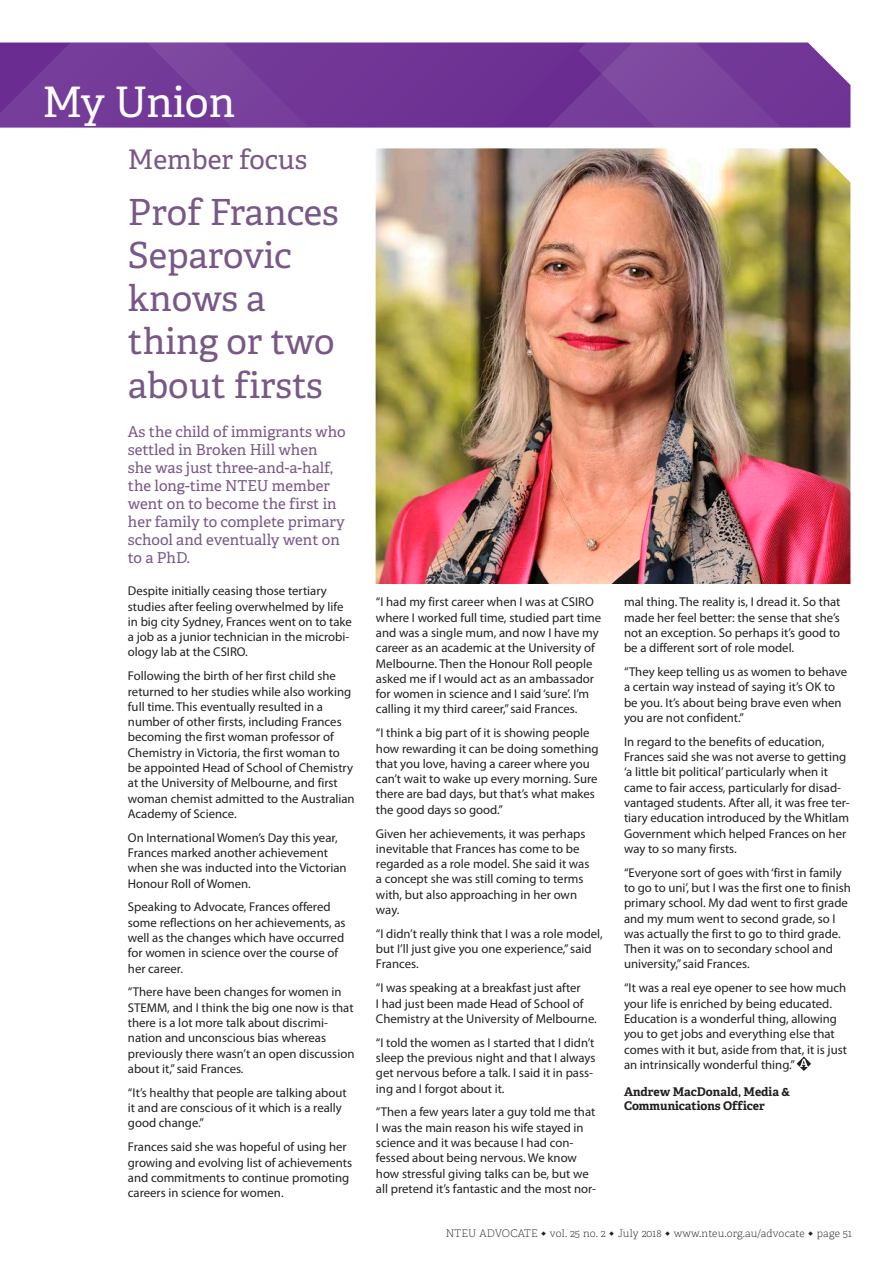
<style>
.page{position:relative;width:893px;height:1263px;background:#fff}
.page>*{position:absolute;margin:0;border:0;box-sizing:border-box;transform-origin:0 0}
.t1{font:42px "Adelle Basic";letter-spacing:-.01em;color:#fff}
.t2{font:36px/43.2px "Adelle Basic";color:#785887}
.t3{font:27px "Adelle Basic";color:#785887}
.body_text_intro_Upda{font:15px/18px "Adelle Basic";color:#785887}
.body_text{font:12.75px/15.3px "Myriad Pro";color:#231f20}
.By-line{font:700 12px/14.4px "Adelle Basic";color:#231f20}
.t4{font:100 10.5px "Adelle";letter-spacing:.02em;color:#231f20}
</style>
<div class="page">
<svg style="left:0;top:43px;width:850px;height:85px;background:#753c99"></svg>
<svg style="left:797px;top:1056px;width:14px;height:15px"></svg>
<img style="left:376px;top:148px;width:474px;height:436px">
<h1 class="t1" style="left:43px;top:77px;width:194px">My Union</h1>
<h4 class="t3" style="left:128px;top:143px;width:181px">Member focus</h4>
<h3 class="t2" style="left:128px;top:191px;width:212px">Prof Frances<br>Separovic knows a thing or two about firsts</h3>
<p class="body_text_intro_Upda" style="left:128px;top:423px;width:219px">As the child of immigrants who settled in Broken Hill when<br>she was just three-and-a-half, the long-time NTEU member went on to become the first in her family to complete primary school and eventually went on to a PhD.</p>
<p class="body_text" style="left:128px;top:583px;width:226px">Despite initially ceasing those tertiary studies after feeling overwhelmed by life in big city Sydney, Frances went on to take a job as a junior technician in the microbi&shy;ology lab at the CSIRO.</p>
<p class="body_text" style="left:128px;top:668px;width:228px">Following the birth of her first child she returned to her studies while also working full time. This eventually resulted in a number of other firsts, including Frances becoming the first woman professor of Chemistry in Victoria, the first woman to be appointed Head of School of Chemistry at the University of Melbourne, and first woman chemist admitted to the Australian Academy of Science.</p>
<p class="body_text" style="left:128px;top:830px;width:220px">On International Women’s Day this year, Frances marked another achievement when she was inducted into the Victorian Honour Roll of Women.</p>
<p class="body_text" style="left:128px;top:899px;width:219px">Speaking to Advocate, Frances offered some reflections on her achievements, as well as the changes which have occurred for women in science over the course of her career.</p>
<p class="body_text" style="left:128px;top:984px;width:228px">“There have been changes for women in STEMM, and I think the big one now is that there is a lot more talk about discrimi&shy;nation and unconscious bias whereas previously there wasn’t an open discussion about it,” said Frances.</p>
<p class="body_text" style="left:128px;top:1085px;width:220px">“It’s healthy that people are talking about it and are conscious of it which is a really good change.”</p>
<p class="body_text" style="left:128px;top:1139px;width:226px">Frances said she was hopeful of using her growing and evolving list of achievements and commitments to continue promoting careers in science for women.</p>
<p class="body_text" style="left:376px;top:594px;width:227px">“I had my first career when I was at CSIRO where I worked full time, studied part time and was a single mum, and now I have my career as an academic at the University of Melbourne. Then the Honour Roll people asked me if I would act as an ambassador for women in science and I said ‘sure’. I’m calling it my third career,” said Frances.</p>
<p class="body_text" style="left:376px;top:725px;width:224px">“I think a big part of it is showing people how rewarding it can be doing something that you love, having a career where you can’t wait to wake up every morning. Sure there are bad days, but that’s what makes the good days so good.”</p>
<p class="body_text" style="left:376px;top:825px;width:215px">Given her achievements, it was perhaps inevitable that Frances has come to be regarded as a role model. She said it was a concept she was still coming to terms with, but also approaching in her own way.</p>
<p class="body_text" style="left:376px;top:926px;width:228px">“I didn’t really think that I was a role model, but I’ll just give you one experience,” said<br>Frances.</p>
<p class="body_text" style="left:376px;top:980px;width:222px">“I was speaking at a breakfast just after<br>I had just been made Head of School of<br>Chemistry at the University of Melbourne.</p>
<p class="body_text" style="left:376px;top:1034px;width:221px">“I told the women as I started that I didn’t sleep the previous night and that I always get nervous before a talk. I said it in pass&shy;ing and I forgot about it.</p>
<p class="body_text" style="left:376px;top:1104px;width:222px">“Then a few years later a guy told me that I was the main reason his wife stayed in science and it was because I had con&shy;fessed about being nervous. We know how stressful giving talks can be, but we all pretend it’s fantastic and the most nor-</p>
<p class="body_text" style="left:624px;top:594px;width:218px;text-align:justify">mal thing. The reality is, I dread it. So that made her feel better: the sense that she’s not an exception. So perhaps it’s good to be a different sort of role model.</p>
<p class="body_text" style="left:624px;top:664px;width:225px">“They keep telling us as women to behave a certain way instead of saying it’s OK to be you. It’s about being brave even when you are not confident.”</p>
<p class="body_text" style="left:624px;top:734px;width:227px">In regard to the benefits of education, Frances said she was not averse to getting ‘a little bit political’ particularly when it came to fair access, particularly for disad&shy;vantaged students. After all, it was free ter&shy;tiary education introduced by the Whitlam Government which helped Frances on her way to so many firsts.</p>
<p class="body_text" style="left:624px;top:864px;width:228px">“Everyone sort of goes with ‘first in family to go to uni’, but I was the first one to finish primary school. My dad went to first grade and my mum went to second grade, so I was actually the first to go to third grade.<br>Then it was on to secondary school and university,” said Frances.</p>
<p class="body_text" style="left:624px;top:980px;width:224px">“It was a real eye opener to see how much your life is enriched by being educated.<br>Education is a wonderful thing, allowing you to get jobs and everything else that comes with it but, aside from that, it is just an intrinsically wonderful thing.”</p>
<p class="By-line" style="left:624px;top:1084px;width:168px">Andrew MacDonald, Media &amp;<br>Communications Officer</p>
<p class="t4" style="left:446px;top:1227px;width:408px">NTEU ADVOCATE • vol. 25 no. 2 • July 2018 • www.nteu.org.au/advocate • page 51</p>
</div>
